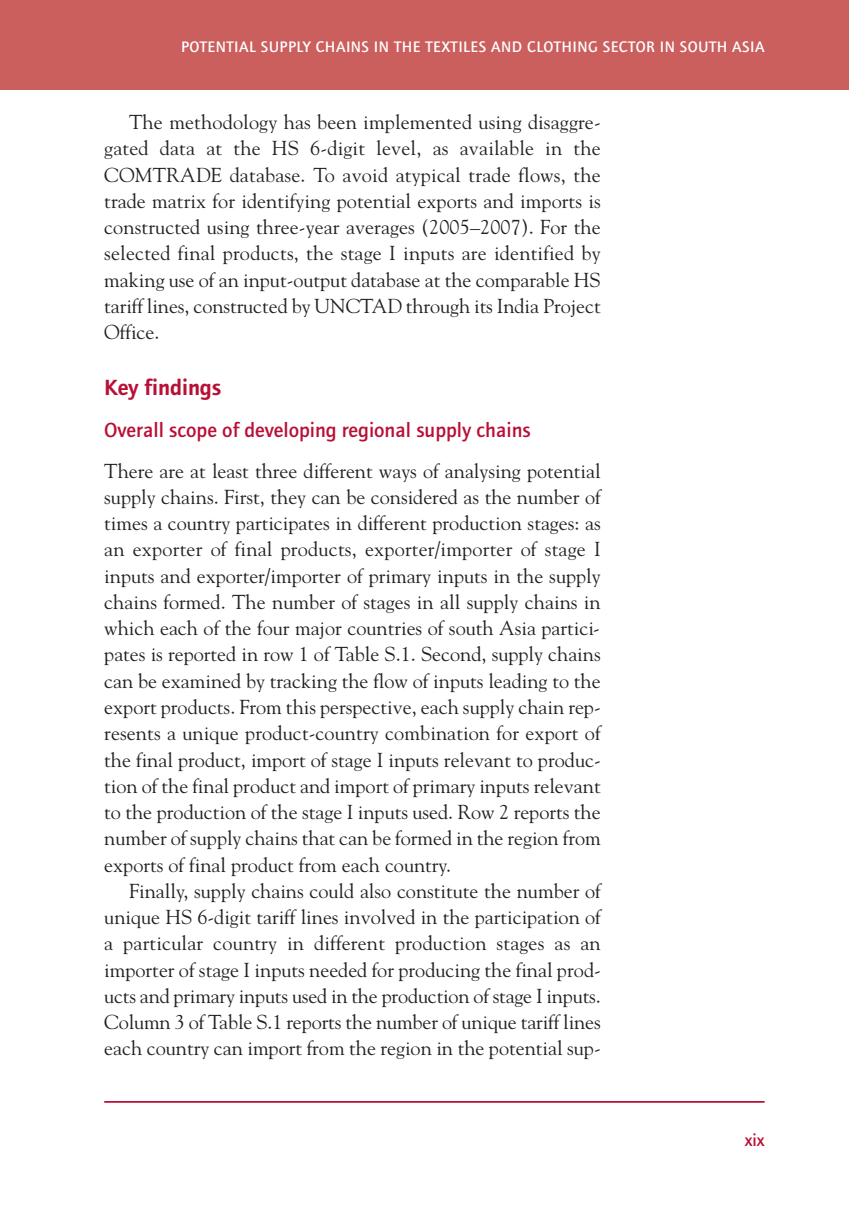
<style>
.page{position:relative;width:849px;height:1221px;background:#fff}
.page>*{position:absolute;margin:0;border:0;box-sizing:border-box;transform-origin:0 0}
.t1{font:600 22.75px "Foundry Journal";color:#b90f36}
.t2{font:500 21px "Foundry Journal";color:#b90f36}
.t3{font:20.12px/26.2px "Goudy";color:#231f20;text-align:justify}
.t4{font:500 17.5px "Foundry Journal";color:#b90f36}
.t5{font:500 15.75px "Foundry Journal";letter-spacing:.03em;color:#fff}
</style>
<div class="page">
<div style="left:15px;top:0;width:833px;height:89px;background:#cb5f5e"></div>
<div style="left:0;top:0;width:15px;height:89px;background:#cb5f5e"></div>
<hr style="left:104px;top:1100px;width:660px;height:2px;background:#b90f36">
<p class="t5" style="left:181px;top:41px;width:584px">POTENTIAL SUPPLY CHAINS IN THE TEXTILES AND CLOTHING SECTOR IN SOUTH ASIA</p>
<p class="t3" style="left:104px;top:109px;width:498px;text-indent:25px">The methodology has been implemented using disaggre&shy;gated data at the HS 6-digit level, as available in the COMTRADE database. To avoid atypical trade flows, the trade matrix for identifying potential exports and imports is constructed using three-year averages (2005–2007). For the selected final products, the stage I inputs are identified by making use of an input-output database at the comparable HS tariff lines, constructed by UNCTAD through its India Project Office.</p>
<p class="t1" style="left:104px;top:379px;width:119px">Key findings</p>
<p class="t2" style="left:104px;top:422px;width:428px">Overall scope of developing regional supply chains</p>
<p class="t3" style="left:104px;top:457px;width:498px">There are at least three different ways of analysing potential supply chains. First, they can be considered as the number of times a country participates in different production stages: as an exporter of final products, exporter/importer of stage I inputs and exporter/importer of primary inputs in the supply chains formed. The number of stages in all supply chains in which each of the four major countries of south Asia partici&shy;pates is reported in row 1 of Table S.1. Second, supply chains can be examined by tracking the flow of inputs leading to the export products. From this perspective, each supply chain rep&shy;resents a unique product-country combination for export of the final product, import of stage I inputs relevant to produc&shy;tion of the final product and import of primary inputs relevant to the production of the stage I inputs used. Row 2 reports the number of supply chains that can be formed in the region from exports of final product from each country.</p>
<p class="t3" style="left:104px;top:877px;width:498px;text-indent:25px">Finally, supply chains could also constitute the number of unique HS 6-digit tariff lines involved in the participation of a particular country in different production stages as an importer of stage I inputs needed for producing the final prod&shy;ucts and primary inputs used in the production of stage I inputs.<br>Column 3 of Table S.1 reports the number of unique tariff lines each country can import from the region in the potential sup-</p>
<p class="t4" style="left:744px;top:1133px;width:21px">xix</p>
</div>
